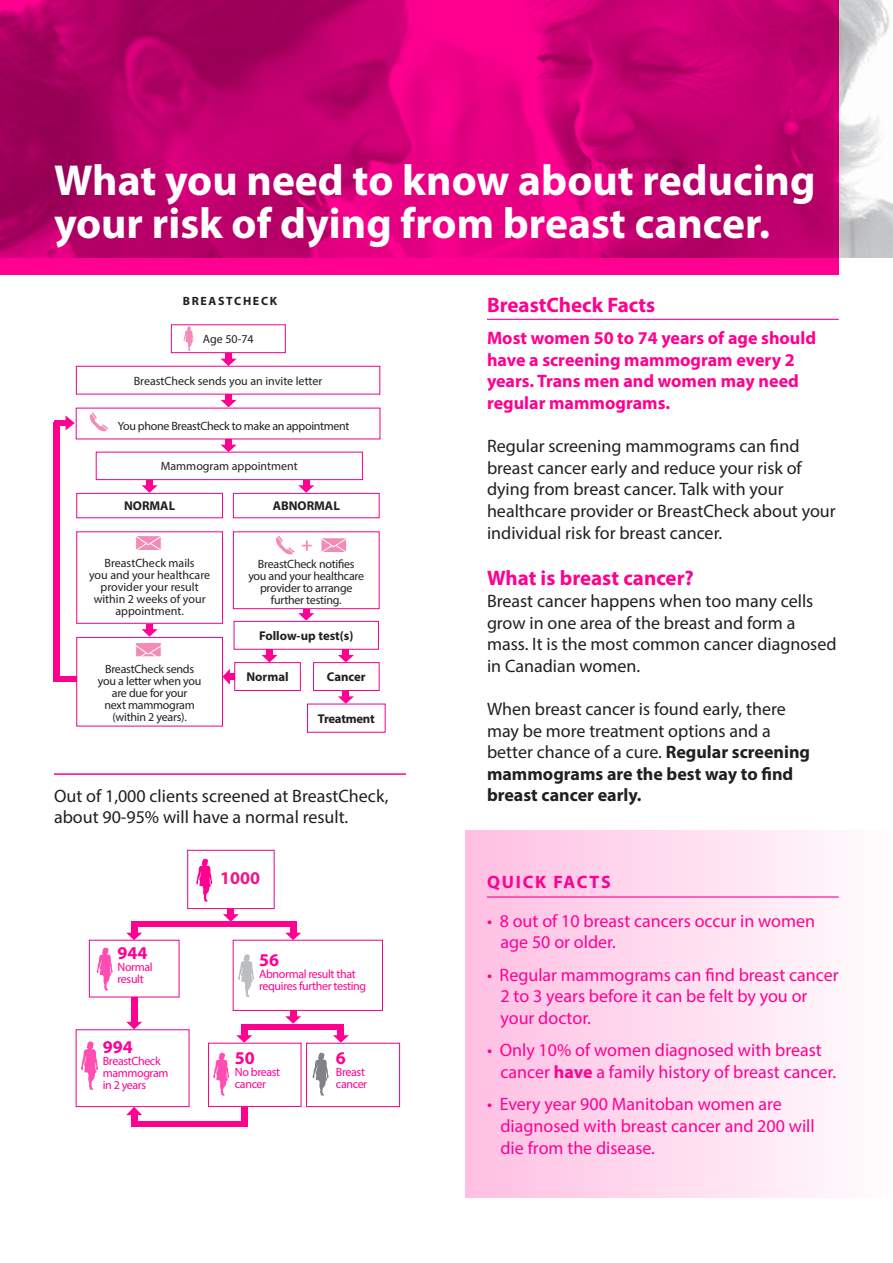
<style>
.page{position:relative;width:893px;height:1263px;background:#fff}
.page>*{position:absolute;margin:0;border:0;box-sizing:border-box;transform-origin:0 0}
.t1{font:700 43.5px/43.2px "Myriad Pro";color:#fff}
.t2{font:700 21px "Myriad Pro";color:#ff0090}
.t3{font:18px/21.6px "Myriad Pro";color:#231f20}
.t4{font:18px/21.6px "Myriad Pro";color:#ff0090}
.t5{font:700 18px/21.6px "Myriad Pro";color:#ff0090}
.t6{font:700 18px "Myriad Pro";letter-spacing:.1em;color:#ff0090}
.t7{font:700 18px "Myriad Pro";color:#ed178f}
.t8{font:700 12.75px "Myriad Pro";color:#231f20}
.t9{font:700 12.75px "Myriad Pro";letter-spacing:-.025em;color:#231f20}
.t10{font:12px/12px "Myriad Pro";letter-spacing:-.02em;color:#231f20;text-align:center}
.t11{font:12px/12px "Myriad Pro";color:#231f20;text-align:center}
.t12{font:12px/12px "Myriad Pro";letter-spacing:-.03em;color:#ff0090}
.t13{font:700 12px "Myriad Pro";letter-spacing:.14em;color:#231f20}
.s1{font-weight:700}
</style>
<div class="page">
<img style="left:839px;top:0;width:54px;height:257px">
<hr style="left:54px;top:773px;width:352px;height:2px;background:#ff0090">
<hr style="left:487px;top:319px;width:352px;height:1px;background:#ff0090">
<svg style="left:221px;top:394px;width:16px;height:13px"></svg>
<svg style="left:221px;top:353px;width:16px;height:13px"></svg>
<svg style="left:221px;top:439px;width:16px;height:13px"></svg>
<svg style="left:142px;top:480px;width:16px;height:13px"></svg>
<svg style="left:142px;top:629px;width:16px;height:8px"></svg>
<div style="left:147px;top:623px;width:6px;height:7px;background:#ff0090"></div>
<svg style="left:298px;top:480px;width:16px;height:13px"></svg>
<svg style="left:298px;top:613px;width:16px;height:8px"></svg>
<div style="left:303px;top:607px;width:6px;height:7px;background:#ff0090"></div>
<svg style="left:262px;top:655px;width:16px;height:7px"></svg>
<div style="left:267px;top:649px;width:6px;height:7px;background:#ff0090"></div>
<svg style="left:223px;top:669px;width:7px;height:16px"></svg>
<svg style="left:229px;top:674px;width:6px;height:6px"></svg>
<svg style="left:338px;top:655px;width:16px;height:7px"></svg>
<div style="left:343px;top:649px;width:6px;height:7px;background:#ff0090"></div>
<div style="left:77px;top:493px;width:146px;height:25px;border:1px solid #ed028c"></div>
<div style="left:233px;top:493px;width:146px;height:25px;border:1px solid #ed028c"></div>
<div style="left:96px;top:452px;width:267px;height:28px;border:1px solid #ed028c"></div>
<div style="left:171px;top:325px;width:114px;height:28px;border:1px solid #ed028c"></div>
<svg style="left:66px;top:416px;width:9px;height:14px"></svg>
<div style="left:54px;top:420px;width:12px;height:6px;background:#ff0090"></div>
<div style="left:54px;top:676px;width:27px;height:6px;background:#ff0090"></div>
<div style="left:54px;top:422px;width:6px;height:259px;background:#ff0090"></div>
<div style="left:234px;top:621px;width:145px;height:28px;border:1px solid #ed028c"></div>
<div style="left:235px;top:662px;width:66px;height:29px;border:1px solid #ed028c"></div>
<div style="left:313px;top:662px;width:66px;height:29px;border:1px solid #ed028c"></div>
<div style="left:77px;top:637px;width:146px;height:89px;background:#fff"></div>
<div style="left:77px;top:637px;width:146px;height:89px;border:1px solid #ed028c"></div>
<svg style="left:90px;top:412px;width:18px;height:20px"></svg>
<div style="left:233px;top:532px;width:146px;height:77px;border:1px solid #ed028c"></div>
<svg style="left:136px;top:536px;width:25px;height:14px"></svg>
<div style="left:135px;top:642px;width:27px;height:15px;background:#f28bb8;border:1px solid #fff"></div>
<svg style="left:135px;top:645px;width:27px;height:12px"></svg>
<svg style="left:183px;top:326px;width:11px;height:25px"></svg>
<svg style="left:302px;top:540px;width:10px;height:11px"></svg>
<svg style="left:321px;top:538px;width:26px;height:14px"></svg>
<svg style="left:276px;top:535px;width:19px;height:20px"></svg>
<svg style="left:126px;top:927px;width:16px;height:13px"></svg>
<svg style="left:285px;top:927px;width:16px;height:13px"></svg>
<svg style="left:285px;top:1016px;width:16px;height:7px"></svg>
<div style="left:290px;top:1010px;width:6px;height:7px;background:#ff0090"></div>
<svg style="left:126px;top:1022px;width:16px;height:7px"></svg>
<div style="left:131px;top:997px;width:6px;height:25px;background:#ff0090"></div>
<svg style="left:236px;top:1035px;width:16px;height:8px"></svg>
<div style="left:241px;top:1029px;width:6px;height:7px;background:#ff0090"></div>
<svg style="left:126px;top:1107px;width:16px;height:8px"></svg>
<div style="left:131px;top:1114px;width:6px;height:7px;background:#ff0090"></div>
<svg style="left:333px;top:1035px;width:16px;height:8px"></svg>
<div style="left:338px;top:1029px;width:6px;height:7px;background:#ff0090"></div>
<div style="left:241px;top:1106px;width:6px;height:15px;background:#ff0090"></div>
<svg style="left:223px;top:914px;width:16px;height:7px"></svg>
<div style="left:228px;top:908px;width:6px;height:7px;background:#ff0090"></div>
<div style="left:131px;top:921px;width:165px;height:6px;background:#ff0090"></div>
<div style="left:241px;top:1023px;width:103px;height:6px;background:#ff0090"></div>
<div style="left:131px;top:1121px;width:116px;height:6px;background:#ff0090"></div>
<div style="left:187px;top:850px;width:87px;height:59px;background:#fff;border:1px solid #ed028c"></div>
<svg style="left:196px;top:859px;width:16px;height:43px"></svg>
<svg style="left:97px;top:947px;width:16px;height:43px"></svg>
<svg style="left:238px;top:954px;width:16px;height:43px"></svg>
<svg style="left:0;top:0;width:839px;height:274px;background:#c90072"></svg>
<div style="left:466px;top:830px;width:427px;height:368px;background:linear-gradient(to right,#ffbfe3,#fffdfd)"></div>
<svg style="left:213px;top:1053px;width:16px;height:43px"></svg>
<div style="left:306px;top:1043px;width:94px;height:64px;border:1px solid #ed028c"></div>
<svg style="left:312px;top:1053px;width:17px;height:43px"></svg>
<div style="left:76px;top:1029px;width:113px;height:78px;border:1px solid #ed028c"></div>
<svg style="left:81px;top:1041px;width:17px;height:49px"></svg>
<hr style="left:487px;top:896px;width:352px;height:1px;background:#ff0090">
<svg style="left:338px;top:691px;width:16px;height:13px"></svg>
<p class="t1" style="left:54px;top:157px;width:763px">What you need to know about reducing your risk of dying from breast cancer.</p>
<p class="t13" style="left:183px;top:293px;width:96px">BREASTCHECK</p>
<p class="t10" style="left:203px;top:333px;width:52px">Age 50-74</p>
<p class="t11" style="left:134px;top:374px;width:190px">BreastCheck sends you an invite letter</p>
<p class="t10" style="left:118px;top:419px;width:233px">You phone BreastCheck to make an appointment</p>
<p class="t11" style="left:161px;top:460px;width:138px">Mammogram appointment</p>
<p class="t8" style="left:124px;top:498px;width:53px">NORMAL</p>
<p class="t8" style="left:273px;top:498px;width:69px">ABNORMAL</p>
<p class="t11" style="left:89px;top:556px;width:123px">BreastCheck mails<br>you and your healthcare provider your result within 2 weeks of your appointment.</p>
<p class="t10" style="left:248px;top:557px;width:117px">BreastCheck notifies you and your healthcare provider to arrange further testing.</p>
<p class="t10" style="left:98px;top:663px;width:105px">BreastCheck sends you a letter when you are due for your<br>next mammogram (within 2 years).</p>
<p class="t8" style="left:259px;top:627px;width:96px">Follow-up test(s)</p>
<p class="t8" style="left:246px;top:669px;width:44px">Normal</p>
<p class="t8" style="left:327px;top:669px;width:40px">Cancer</p>
<p class="t9" style="left:318px;top:710px;width:58px">Treatment</p>
<p class="t3" style="left:54px;top:784px;width:336px">Out of 1,000 clients screened at BreastCheck, about 90-95% will have a normal result.</p>
<p class="t5" style="left:118px;top:942px;width:31px">944</p>
<p class="t12" style="left:118px;top:961px;width:37px">Normal result</p>
<p class="t5" style="left:103px;top:1036px;width:31px">994</p>
<p class="t12" style="left:103px;top:1055px;width:67px">BreastCheck mammogram in 2 years</p>
<p class="t7" style="left:220px;top:866px;width:41px">1000</p>
<p class="t5" style="left:259px;top:948px;width:21px">56</p>
<p class="t12" style="left:259px;top:968px;width:109px">Abnormal result that requires further testing</p>
<p class="t5" style="left:235px;top:1047px;width:21px">50</p>
<p class="t12" style="left:235px;top:1066px;width:47px">No breast cancer</p>
<p class="t5" style="left:336px;top:1047px;width:11px">6</p>
<p class="t12" style="left:336px;top:1066px;width:33px">Breast cancer</p>
<p class="t2" style="left:487px;top:291px;width:170px">BreastCheck Facts</p>
<p class="t5" style="left:487px;top:327px;width:331px">Most women 50 to 74 years of age should have a screening mammogram every 2 years. Trans men and women may need regular mammograms.</p>
<p class="t3" style="left:487px;top:435px;width:350px">Regular screening mammograms can find breast cancer early and reduce your risk of dying from breast cancer. Talk with your healthcare provider or BreastCheck about your individual risk for breast cancer.</p>
<p class="t2" style="left:487px;top:565px;width:208px">What is breast cancer?</p>
<p class="t3" style="left:487px;top:590px;width:351px">Breast cancer happens when too many cells grow in one area of the breast and form a mass. It is the most common cancer diagnosed in Canadian women.</p>
<p class="t3" style="left:487px;top:698px;width:325px">When breast cancer is found early, there may be more treatment options and a better chance of a cure. <span class="s1">Regular screening mammograms are the best way to find breast cancer early.</span></p>
<p class="t6" style="left:487px;top:871px;width:125px">QUICK FACTS</p>
<p class="t4" style="left:500px;top:909px;width:316px;text-indent:-14px">• 8 out of 10 breast cancers occur in women age 50 or older.</p>
<p class="t4" style="left:500px;top:963px;width:340px;text-indent:-14px">• Regular mammograms can find breast cancer<br>2 to 3 years before it can be felt by you or your doctor.</p>
<p class="t4" style="left:500px;top:1039px;width:337px;text-indent:-14px">• Only 10% of women diagnosed with breast cancer <span class="s1">have</span> a family history of breast cancer.</p>
<p class="t4" style="left:500px;top:1093px;width:316px;text-indent:-14px">• Every year 900 Manitoban women are diagnosed with breast cancer and 200 will die from the disease.</p>
</div>
